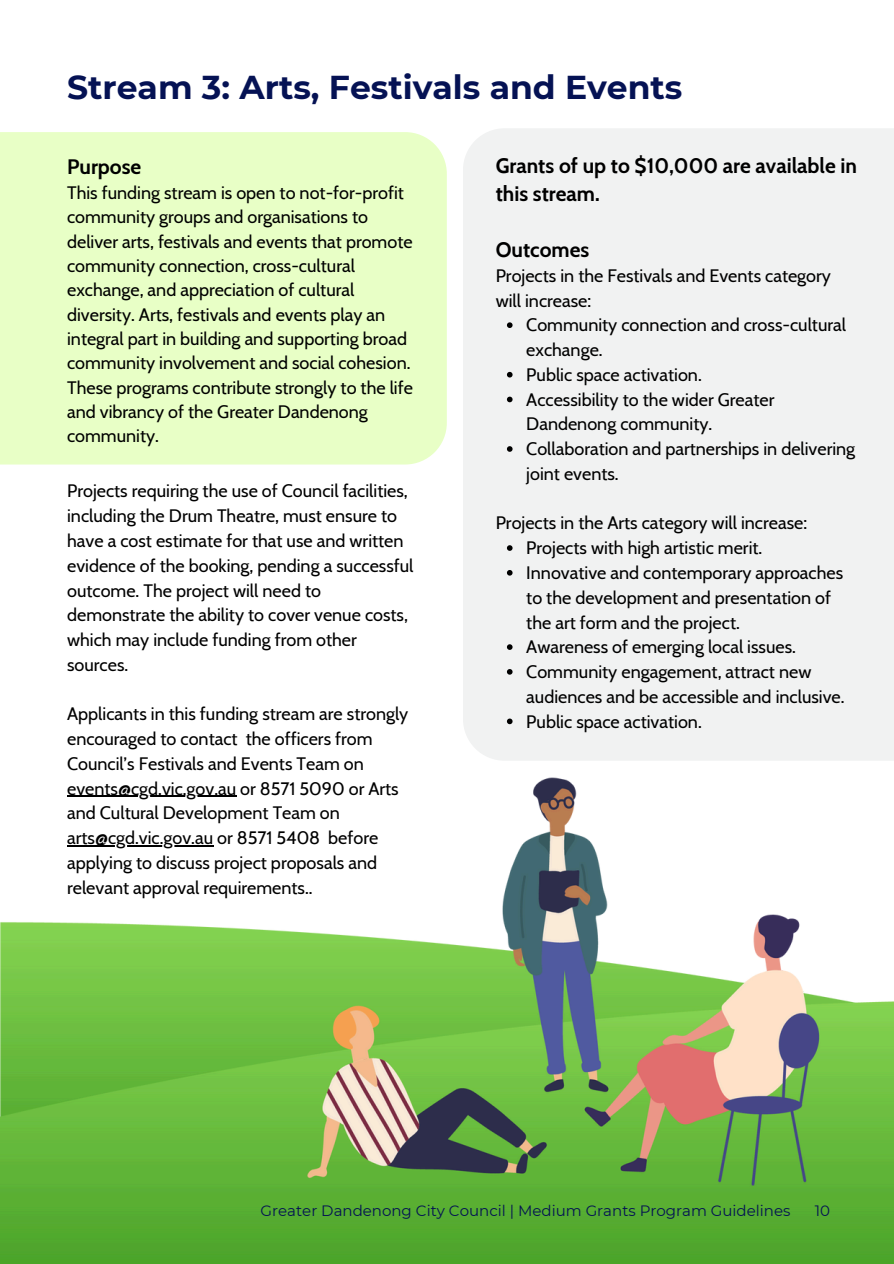
<style>
.page{position:relative;width:894px;height:1264px;background:#fff}
.page>*{position:absolute;margin:0;border:0;box-sizing:border-box;transform-origin:0 0}
.t1{font:700 33px "Montserrat";color:#051254}
.t2{font:700 20.85px/28.2px "Cabin";color:#000}
.t3{font:18px/24.8px "Cabin";color:#000}
.t4{font:15px "Montserrat";color:#041253}
</style>
<div class="page">
<div style="left:463px;top:128px;width:430px;height:632px;background:#f1f2f2"></div>
<div style="left:0;top:132px;width:446px;height:332px;background:#e8ffc6"></div>
<img style="left:0;top:777px;width:893px;height:486px">
<hr style="left:67px;top:795px;width:169px;height:1px;background:#000">
<hr style="left:67px;top:845px;width:146px;height:1px;background:#000">
<svg style="left:507px;top:322px;width:5px;height:6px"></svg>
<svg style="left:507px;top:372px;width:5px;height:5px"></svg>
<svg style="left:507px;top:396px;width:5px;height:6px"></svg>
<svg style="left:507px;top:446px;width:5px;height:6px"></svg>
<svg style="left:507px;top:545px;width:5px;height:6px"></svg>
<svg style="left:507px;top:570px;width:5px;height:5px"></svg>
<svg style="left:507px;top:644px;width:5px;height:6px"></svg>
<svg style="left:507px;top:669px;width:5px;height:5px"></svg>
<svg style="left:507px;top:718px;width:5px;height:6px"></svg>
<h2 class="t1" style="left:67px;top:67px;width:616px">Stream 3: Arts, Festivals and Events</h2>
<h3 class="t2" style="left:67px;top:153px;width:76px">Purpose</h3>
<h3 class="t3" style="left:67px;top:180px;width:347px;line-height:24.3px">This funding stream is open to not-for-profit community groups and organisations to deliver arts, festivals and events that promote community connection, cross-cultural exchange, and appreciation of cultural diversity. Arts, festivals and events play an integral part in building and supporting broad community involvement and social cohesion.<br>These programs contribute strongly to the life and vibrancy of the Greater Dandenong community.</h3>
<h3 class="t3" style="left:67px;top:478px;width:348px">Projects requiring the use of Council facilities, including the Drum Theatre, must ensure to have a cost estimate for that use and written evidence of the booking, pending a successful outcome. The project will need to demonstrate the ability to cover venue costs, which may include funding from other sources.</h3>
<p class="t3" style="left:67px;top:701px;width:343px">Applicants in this funding stream are strongly encouraged to contact the officers from<br>Council’s Festivals and Events Team on</p>
<p class="t3" style="left:67px;top:775px;width:333px">events@cgd.vic.gov.au or 8571 5090 or Arts and Cultural Development Team on</p>
<p class="t3" style="left:67px;top:825px;width:312px;text-align:justify">arts@cgd.vic.gov.au or 8571 5408 before applying to discuss project proposals and relevant approval requirements..</p>
<p class="t2" style="left:495px;top:151px;width:363px">Grants of up to $10,000 are available in this stream.</p>
<h3 class="t2" style="left:495px;top:235px;width:95px">Outcomes</h3>
<h3 class="t3" style="left:495px;top:263px;width:337px">Projects in the Festivals and Events category will increase:</h3>
<p class="t3" style="left:526px;top:312px;width:321px">Community connection and cross-cultural exchange.</p>
<p class="t3" style="left:526px;top:362px;width:177px">Public space activation.</p>
<p class="t3" style="left:526px;top:387px;width:249px">Accessibility to the wider Greater<br>Dandenong community.</p>
<p class="t3" style="left:526px;top:436px;width:330px">Collaboration and partnerships in delivering joint events.</p>
<p class="t3" style="left:495px;top:510px;width:313px">Projects in the Arts category will increase:</p>
<h3 class="t3" style="left:526px;top:535px;width:237px">Projects with high artistic merit.</h3>
<h3 class="t3" style="left:526px;top:560px;width:318px">Innovative and contemporary approaches to the development and presentation of the art form and the project.</h3>
<p class="t3" style="left:526px;top:634px;width:271px">Awareness of emerging local issues.</p>
<p class="t3" style="left:526px;top:659px;width:320px">Community engagement, attract new audiences and be accessible and inclusive.</p>
<p class="t3" style="left:526px;top:708px;width:177px">Public space activation.</p>
<p class="t4" style="left:260px;top:1201px;width:531px">Greater Dandenong City Council | Medium Grants Program Guidelines</p>
<h1 class="t4" style="left:814px;top:1201px;width:17px">10</h1>
</div>
